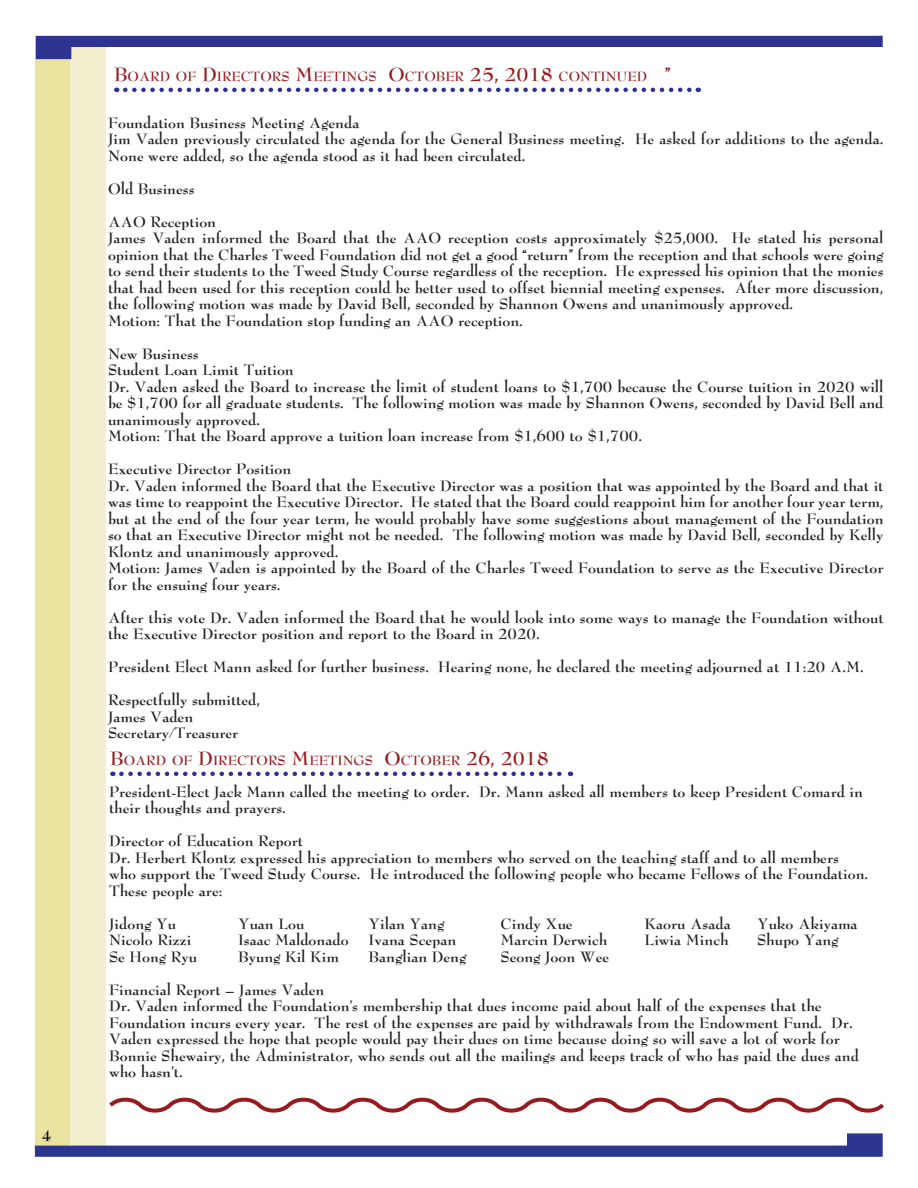
<style>
.page{position:relative;width:918px;height:1188px;background:#fff}
.page>*{position:absolute;margin:0;border:0;box-sizing:border-box;transform-origin:0 0}
.t1{font:700 16.5px/16.5px "Metro";color:#231f20}
.t2{font:700 16.5px "Metro";color:#000}
.t3{font:700 14.7px "Metro";color:#981a1e}
.s1{font-size:21px}
</style>
<div class="page">
<div style="left:35px;top:59px;width:36px;height:1095px;background:#eae29f"></div>
<div style="left:70px;top:40px;width:36px;height:1106px;background:#f4f0cf"></div>
<svg style="left:35px;top:1133px;width:848px;height:24px"></svg>
<svg style="left:36px;top:36px;width:847px;height:23px"></svg>
<svg style="left:109px;top:1097px;width:775px;height:16px"></svg>
<svg style="left:125px;top:88px;width:574px;height:4px"></svg>
<svg style="left:121px;top:772px;width:450px;height:4px"></svg>
<p class="t2" style="left:42px;top:1125px;width:11px">4</p>
<p class="t3" style="left:114px;top:67px;width:558px"><span class="s1">B</span>OARD OF <span class="s1">D</span>IRECTORS <span class="s1">M</span>EETINGS <span class="s1">O</span>CTOBER <span class="s1">25, 2018</span> CONTINUED <span class="s1">”</span></p>
<p class="t1" style="left:108px;top:114px;width:777px">Foundation Business Meeting Agenda<br>Jim Vaden previously circulated the agenda for the General Business meeting. He asked for additions to the agenda.<br>None were added, so the agenda stood as it had been circulated.</p>
<p class="t1" style="left:108px;top:172px;width:110px;line-height:33px">Old Business<br>AAO Reception</p>
<p class="t1" style="left:108px;top:229px;width:777px">James Vaden informed the Board that the AAO reception costs approximately $25,000. He stated his personal opinion that the Charles Tweed Foundation did not get a good “return” from the reception and that schools were going to send their students to the Tweed Study Course regardless of the reception. He expressed his opinion that the monies that had been used for this reception could be better used to offset biennial meeting expenses. After more discussion, the following motion was made by David Bell, seconded by Shannon Owens and unanimously approved.<br>Motion: That the Foundation stop funding an AAO reception.</p>
<p class="t1" style="left:108px;top:345px;width:777px">New Business<br>Student Loan Limit Tuition<br>Dr. Vaden asked the Board to increase the limit of student loans to $1,700 because the Course tuition in 2020 will be $1,700 for all graduate students. The following motion was made by Shannon Owens, seconded by David Bell and unanimously approved.<br>Motion: That the Board approve a tuition loan increase from $1,600 to $1,700.</p>
<p class="t1" style="left:108px;top:460px;width:777px">Executive Director Position<br>Dr. Vaden informed the Board that the Executive Director was a position that was appointed by the Board and that it was time to reappoint the Executive Director. He stated that the Board could reappoint him for another four year term, but at the end of the four year term, he would probably have some suggestions about management of the Foundation so that an Executive Director might not be needed. The following motion was made by David Bell, seconded by Kelly Klontz and unanimously approved.<br>Motion: James Vaden is appointed by the Board of the Charles Tweed Foundation to serve as the Executive Director for the ensuing four years.</p>
<p class="t1" style="left:108px;top:609px;width:777px">After this vote Dr. Vaden informed the Board that he would look into some ways to manage the Foundation without the Executive Director position and report to the Board in 2020.</p>
<p class="t1" style="left:108px;top:650px;width:757px;line-height:33px">President Elect Mann asked for further business. Hearing none, he declared the meeting adjourned at 11:20 A.M.<br>Respectfully submitted,</p>
<p class="t1" style="left:108px;top:708px;width:132px">James Vaden<br>Secretary/Treasurer</p>
<p class="t3" style="left:110px;top:751px;width:440px"><span class="s1">B</span>OARD OF <span class="s1">D</span>IRECTORS <span class="s1">M</span>EETINGS <span class="s1">O</span>CTOBER <span class="s1">26, 2018</span></p>
<p class="t1" style="left:109px;top:782px;width:756px">President-Elect Jack Mann called the meeting to order. Dr. Mann asked all members to keep President Comard in their thoughts and prayers.</p>
<p class="t1" style="left:109px;top:832px;width:761px">Director of Education Report<br>Dr. Herbert Klontz expressed his appreciation to members who served on the teaching staff and to all members who support the Tweed Study Course. He introduced the following people who became Fellows of the Foundation.<br>These people are:</p>
<p class="t1" style="left:109px;top:914px;width:68px">Jidong Yu</p>
<p class="t1" style="left:238px;top:914px;width:68px">Yuan Lou</p>
<p class="t1" style="left:369px;top:914px;width:77px">Yilan Yang</p>
<p class="t1" style="left:501px;top:914px;width:74px">Cindy Xue</p>
<p class="t1" style="left:645px;top:914px;width:88px">Kaoru Asada</p>
<p class="t1" style="left:757px;top:914px;width:102px">Yuko Akiyama</p>
<p class="t1" style="left:109px;top:931px;width:84px">Nicolo Rizzi</p>
<p class="t1" style="left:238px;top:931px;width:220px">Isaac Maldonado Ivana Scepan</p>
<p class="t1" style="left:501px;top:931px;width:108px">Marcin Derwich</p>
<p class="t1" style="left:645px;top:931px;width:86px">Liwia Minch</p>
<p class="t1" style="left:757px;top:931px;width:83px">Shupo Yang</p>
<p class="t1" style="left:109px;top:947px;width:89px">Se Hong Ryu</p>
<p class="t1" style="left:238px;top:947px;width:102px">Byung Kil Kim</p>
<p class="t1" style="left:369px;top:947px;width:99px">Banglian Deng</p>
<p class="t1" style="left:501px;top:947px;width:110px">Seong Joon Wee</p>
<p class="t1" style="left:109px;top:980px;width:751px">Financial Report – James Vaden<br>Dr. Vaden informed the Foundation’s membership that dues income paid about half of the expenses that the Foundation incurs every year. The rest of the expenses are paid by withdrawals from the Endowment Fund. Dr.<br>Vaden expressed the hope that people would pay their dues on time because doing so will save a lot of work for Bonnie Shewairy, the Administrator, who sends out all the mailings and keeps track of who has paid the dues and who hasn’t.</p>
</div>
